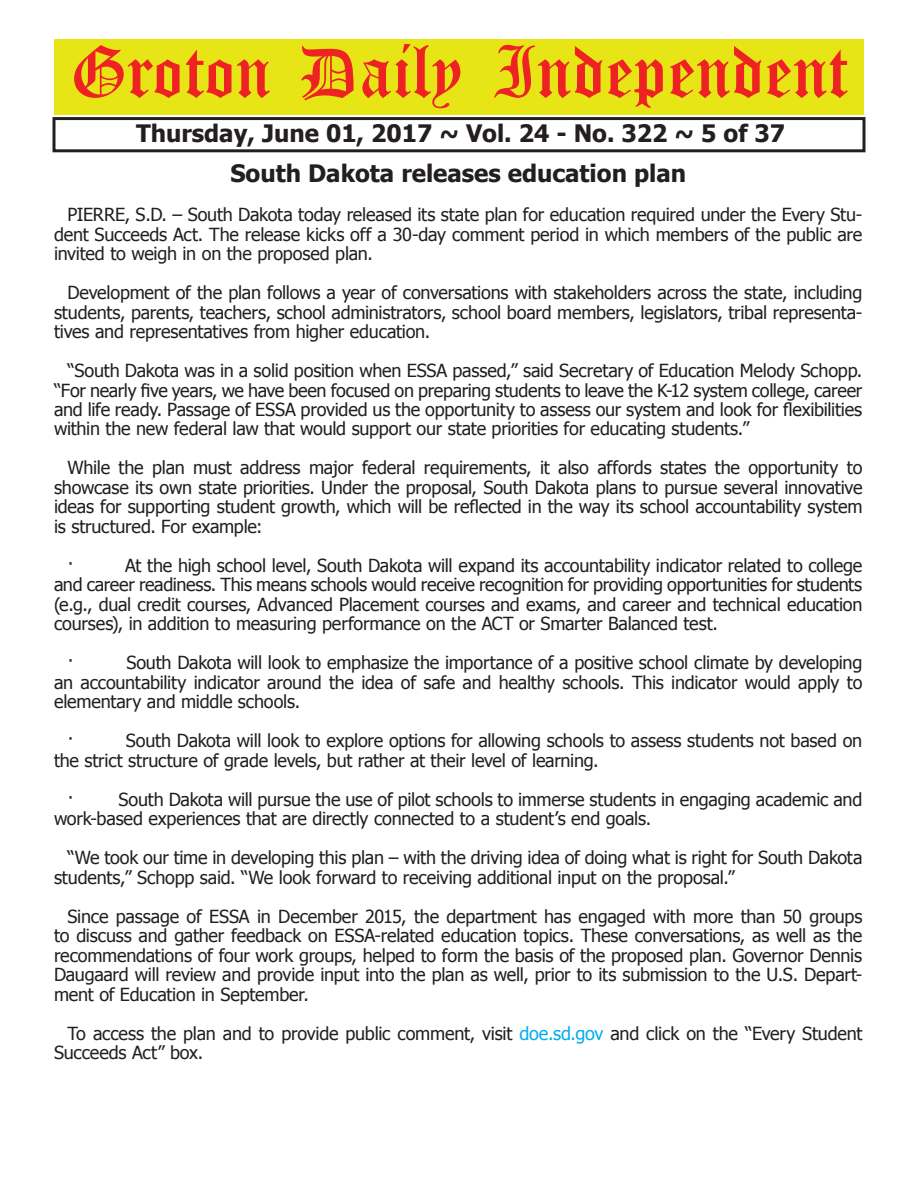
<style>
.page{position:relative;width:918px;height:1188px;background:#fff}
.page>*{position:absolute;margin:0;border:0;box-sizing:border-box;transform-origin:0 0}
.t1{font:54px "Old English Five";color:#ee2123}
.t2{font:700 24px/40px "Tahoma";color:#231f20;text-align:center}
.t3{font:18px/19.5px "Tahoma";letter-spacing:-.01em;color:#231f20;text-align:justify}
.s1{color:#00aeef}
</style>
<div class="page">
<div style="left:52px;top:117px;width:814px;height:35px;border:3px solid #231f20"></div>
<div style="left:54px;top:40px;width:810px;height:75px;background:#e7e515"></div>
<h1 class="t1" style="left:70px;top:47px;width:779px">Groton Daily Independent</h1>
<h2 class="t2" style="left:136px;top:112px;width:651px">Thursday, June 01, 2017 ~ Vol. 24 - No. 322 ~ 5 of 37<br>South Dakota releases education plan</h2>
<p class="t3" style="left:54px;top:204px;width:810px;text-indent:14px">PIERRE, S.D. – South Dakota today released its state plan for education required under the Every Stu&shy;dent Succeeds Act. The release kicks off a 30-day comment period in which members of the public are invited to weigh in on the proposed plan.</p>
<p class="t3" style="left:54px;top:282px;width:810px;text-indent:14px">Development of the plan follows a year of conversations with stakeholders across the state, including students, parents, teachers, school administrators, school board members, legislators, tribal representa&shy;tives and representatives from higher education.</p>
<p class="t3" style="left:54px;top:360px;width:810px;text-indent:14px">“South Dakota was in a solid position when ESSA passed,” said Secretary of Education Melody Schopp. “For nearly five years, we have been focused on preparing students to leave the K-12 system college, career and life ready. Passage of ESSA provided us the opportunity to assess our system and look for flexibilities within the new federal law that would support our state priorities for educating students.”</p>
<p class="t3" style="left:54px;top:457px;width:810px;text-indent:14px">While the plan must address major federal requirements, it also affords states the opportunity to showcase its own state priorities. Under the proposal, South Dakota plans to pursue several innovative ideas for supporting student growth, which will be reflected in the way its school accountability system is structured. For example:</p>
<p class="t3" style="left:68px;top:555px;width:8px">·</p>
<p class="t3" style="left:54px;top:555px;width:810px;text-indent:71px">At the high school level, South Dakota will expand its accountability indicator related to college and career readiness. This means schools would receive recognition for providing opportunities for students (e.g., dual credit courses, Advanced Placement courses and exams, and career and technical education courses), in addition to measuring performance on the ACT or Smarter Balanced test.</p>
<p class="t3" style="left:68px;top:652px;width:8px">·</p>
<p class="t3" style="left:54px;top:652px;width:810px;text-indent:72px">South Dakota will look to emphasize the importance of a positive school climate by developing an accountability indicator around the idea of safe and healthy schools. This indicator would apply to elementary and middle schools.</p>
<p class="t3" style="left:68px;top:730px;width:8px">·</p>
<p class="t3" style="left:54px;top:730px;width:810px;text-indent:72px">South Dakota will look to explore options for allowing schools to assess students not based on the strict structure of grade levels, but rather at their level of learning.</p>
<p class="t3" style="left:68px;top:789px;width:8px">·</p>
<p class="t3" style="left:54px;top:789px;width:810px;text-indent:65px">South Dakota will pursue the use of pilot schools to immerse students in engaging academic and work-based experiences that are directly connected to a student’s end goals.</p>
<p class="t3" style="left:54px;top:847px;width:810px;text-indent:14px">“We took our time in developing this plan – with the driving idea of doing what is right for South Dakota students,” Schopp said. “We look forward to receiving additional input on the proposal.”</p>
<p class="t3" style="left:54px;top:906px;width:810px;text-indent:14px">Since passage of ESSA in December 2015, the department has engaged with more than 50 groups to discuss and gather feedback on ESSA-related education topics. These conversations, as well as the recommendations of four work groups, helped to form the basis of the proposed plan. Governor Dennis Daugaard will review and provide input into the plan as well, prior to its submission to the U.S. Depart&shy;ment of Education in September.</p>
<p class="t3" style="left:54px;top:1023px;width:810px;text-indent:14px">To access the plan and to provide public comment, visit <span class="s1">doe.sd.gov</span> and click on the “Every Student<br>Succeeds Act” box.</p>
</div>
